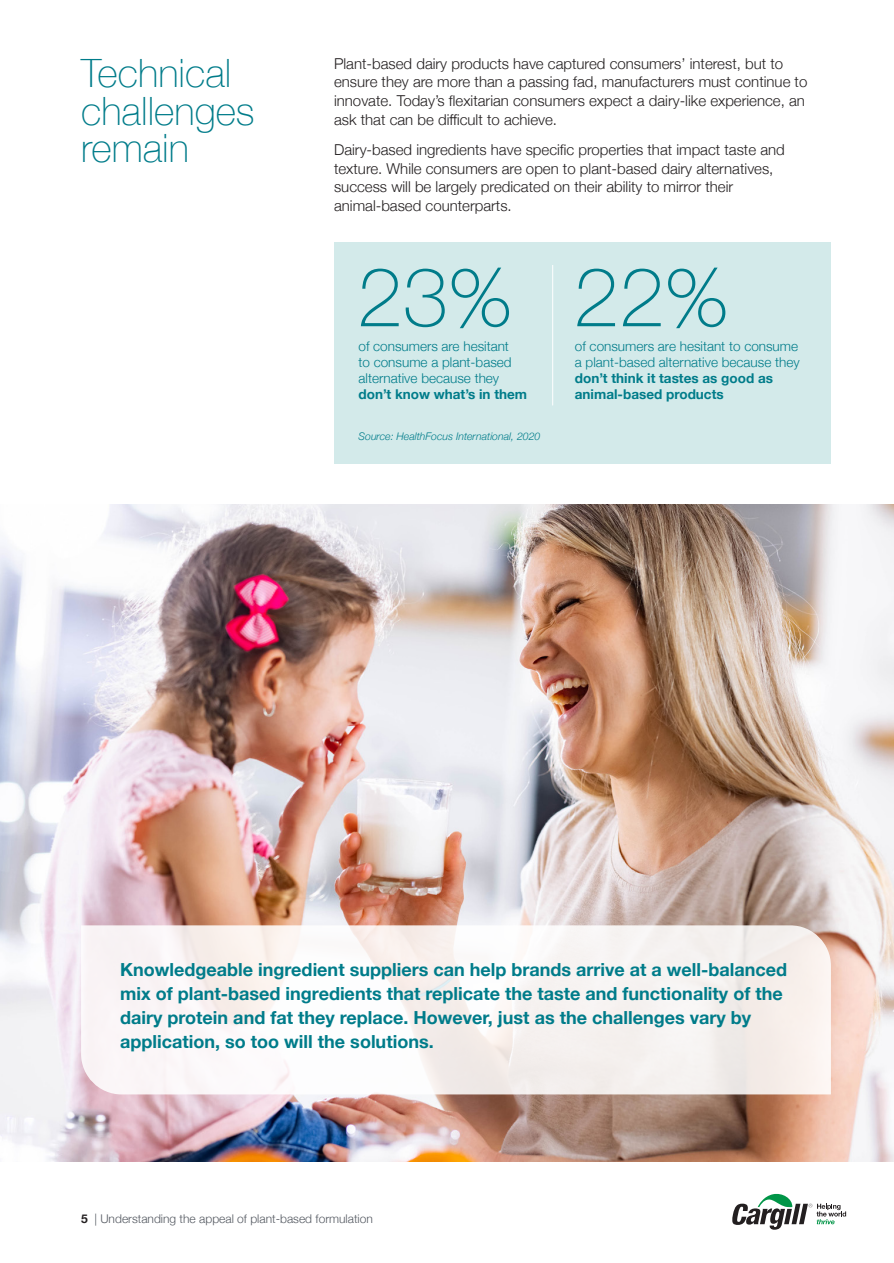
<style>
.page{position:relative;width:894px;height:1263px;background:#fff}
.page>*{position:absolute;margin:0;border:0;box-sizing:border-box;transform-origin:0 0}
.body{font:100 82.05px "Helvetica Neue";color:#007c8a}
.head{font:100 39px/37.5px "Helvetica Neue";color:#007c8a}
.body-2{font:700 18px/24px "Helvetica Neue";color:#007c8a}
.body-3{font:300 15px/18.8px "Helvetica Neue";color:#231f20}
.body-4{font:300 13.5px/15.8px "Helvetica Neue";color:#007c8a}
.t1{font:300 12px "Helvetica Neue";color:#535860}
.FOOTNOTES{font:italic 300 10.5px "Helvetica Neue";color:#007c8a}
.s1{font-weight:700}
.s2{font-weight:700;color:#231f20}
</style>
<div class="page">
<svg style="left:732px;top:1193px;width:113px;height:36px"></svg>
<div style="left:334px;top:242px;width:496px;height:221px;background:#d3eaea"></div>
<hr style="left:552px;top:265px;width:1px;height:140px;background:#fff">
<img style="left:0;top:504px;width:893px;height:657px">
<svg style="left:81px;top:925px;width:749px;height:169px;fill:#f8f3f2"></svg>
<p class="head" style="left:81px;top:53px;width:175px">Technical challenges remain</p>
<p class="body-3" style="left:334px;top:53px;width:474px">Plant-based dairy products have captured consumers’ interest, but to ensure they are more than a passing fad, manufacturers must continue to innovate. Today’s flexitarian consumers expect a dairy-like experience, an ask that can be difficult to achieve.</p>
<p class="body-3" style="left:334px;top:139px;width:452px">Dairy-based ingredients have specific properties that impact taste and texture. While consumers are open to plant-based dairy alternatives, success will be largely predicated on their ability to mirror their animal-based counterparts.</p>
<p class="body" style="left:357px;top:235px;width:157px">23%</p>
<p class="body" style="left:573px;top:235px;width:157px">22%</p>
<p class="body-4" style="left:358px;top:338px;width:170px">of consumers are hesitant<br>to consume a plant-based alternative because they <span class="s1">don’t know what’s in them</span></p>
<p class="body-4" style="left:574px;top:338px;width:226px">of consumers are hesitant to consume a plant-based alternative because they <span class="s1">don’t think it tastes as good as animal-based products</span></p>
<p class="FOOTNOTES" style="left:358px;top:428px;width:183px">Source: HealthFocus International, 2020</p>
<p class="body-2" style="left:120px;top:958px;width:668px">Knowledgeable ingredient suppliers can help brands arrive at a well-balanced mix of plant-based ingredients that replicate the taste and functionality of the dairy protein and fat they replace. However, just as the challenges vary by application, so too will the solutions.</p>
<p class="t1" style="left:81px;top:1209px;width:293px"><span class="s2">5</span> | Understanding the appeal of plant-based formulation</p>
</div>
